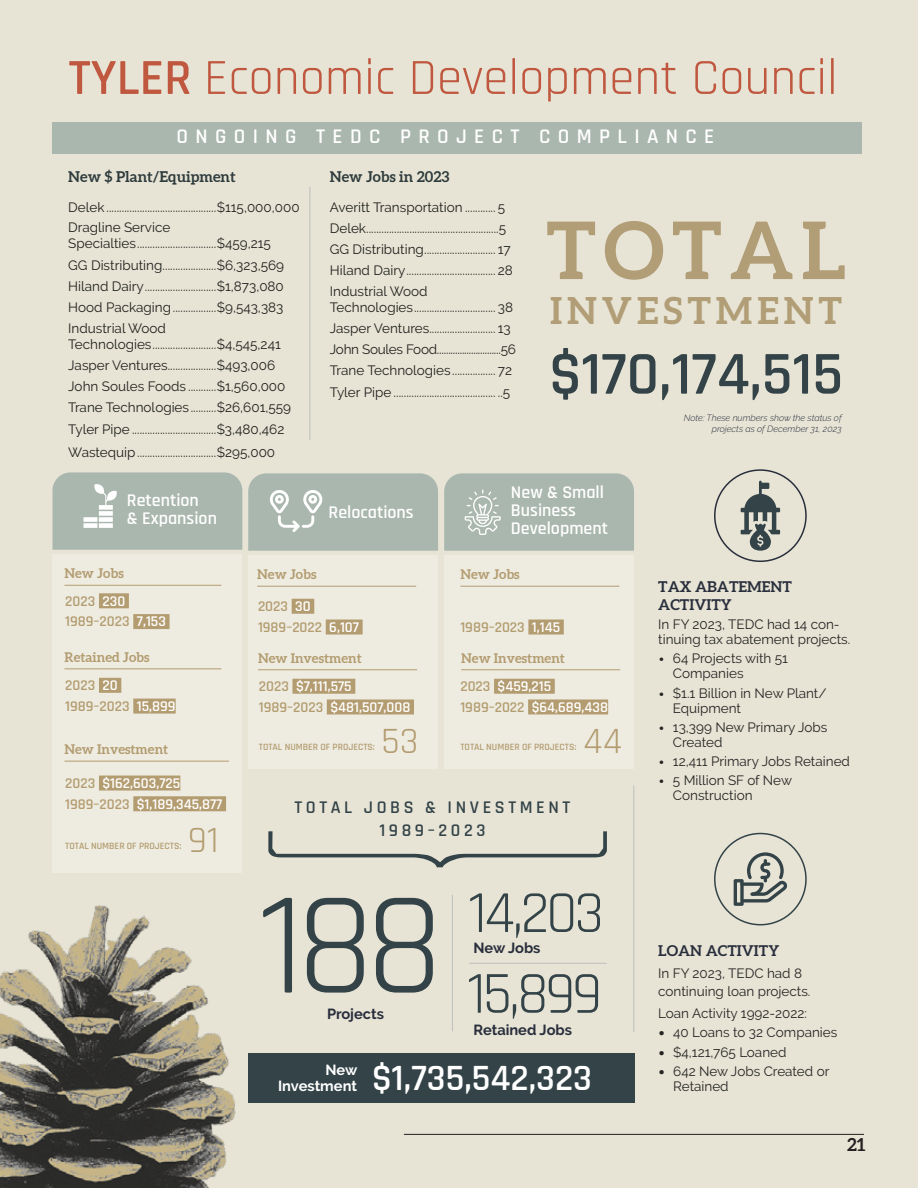
<style>
.page{position:relative;width:918px;height:1188px;background:#e7e4d5}
.page>*{position:absolute;margin:0;border:0;box-sizing:border-box;transform-origin:0 0}
.t1{font:147.3px "Rajdhani";color:#334348}
.t2{font:700 79.5px "Aleo";letter-spacing:.095em;color:#b19d76}
.t3{font:600 61.5px "Rajdhani";color:#334348}
.t4{font:60px "Rajdhani";letter-spacing:-.05em;color:#334348}
.t5{font:51px "Rajdhani";color:#c05840}
.t6{font:600 37.5px "Rajdhani";color:#fff}
.t7{font:700 37.5px "Aleo";letter-spacing:.13em;color:#b19d76}
.t8{font:37.5px "Rajdhani";color:#b39c70}
.t9{font:600 21px "Rajdhani";letter-spacing:.35em;color:#fff}
.t10{font:600 18px/18px "Rajdhani";color:#fff}
.t11{font:600 18px/22.5px "Rajdhani";letter-spacing:.2em;color:#334348;text-align:center}
.t12{font:700 18px "Aleo";color:#231f20}
.t13{font:600 15px "Rajdhani";color:#fff}
.t14{font:600 15px "Rajdhani";color:#b39c70}
.t15{font:700 15px "Aleo";color:#334348}
.t16{font:700 15px/18px "Aleo";color:#292e3c}
.t17{font:700 14.7px "Raleway";color:#292e3c}
.t18{font:700 14.7px/15.6px "Raleway";color:#fff;text-align:right}
.t19{font:13.5px/20.9px "Raleway";color:#242423}
.t20{font:700 13.5px "Aleo";color:#b39c70}
.t21{font:600 9.75px "Rajdhani";color:#b39c70}
.t22{font:italic 300 9px/10.8px "Raleway";color:#292e3c;text-align:right}
.s1{font-weight:600}
.s2{color:#fff}
.s3{color:#b39c70}
.s4{font-size:19.5px}
.s5{font-weight:800;font-size:19.5px}
</style>
<div class="page">
<div style="left:52px;top:554px;width:190px;height:319px;background:#eeece1"></div>
<div style="left:248px;top:555px;width:190px;height:214px;background:#eeece1"></div>
<div style="left:444px;top:555px;width:190px;height:214px;background:#eeece1"></div>
<div style="left:52px;top:122px;width:810px;height:32px;background:#aab7af"></div>
<hr style="left:310px;top:187px;width:1px;height:253px;background:#bcbec0">
<div style="left:99px;top:593px;width:30px;height:15px;background:#b39c70"></div>
<div style="left:292px;top:599px;width:22px;height:15px;background:#b39c70"></div>
<div style="left:99px;top:678px;width:22px;height:15px;background:#b39c70"></div>
<div style="left:292px;top:679px;width:63px;height:15px;background:#b39c70"></div>
<div style="left:99px;top:776px;width:81px;height:15px;background:#b39c70"></div>
<div style="left:133px;top:614px;width:37px;height:15px;background:#b39c70"></div>
<div style="left:326px;top:620px;width:37px;height:15px;background:#b39c70"></div>
<div style="left:133px;top:699px;width:43px;height:15px;background:#b39c70"></div>
<div style="left:327px;top:699px;width:87px;height:15px;background:#b39c70"></div>
<div style="left:133px;top:796px;width:93px;height:15px;background:#b39c70"></div>
<div style="left:494px;top:679px;width:61px;height:15px;background:#b39c70"></div>
<div style="left:528px;top:620px;width:36px;height:15px;background:#b39c70"></div>
<div style="left:528px;top:699px;width:80px;height:15px;background:#b39c70"></div>
<hr style="left:64px;top:585px;width:157px;height:1px;background:#b39c70">
<hr style="left:257px;top:586px;width:159px;height:1px;background:#b39c70">
<hr style="left:460px;top:586px;width:159px;height:1px;background:#b39c70">
<hr style="left:64px;top:668px;width:157px;height:1px;background:#b39c70">
<hr style="left:258px;top:669px;width:159px;height:1px;background:#b39c70">
<hr style="left:461px;top:669px;width:159px;height:1px;background:#b39c70">
<hr style="left:64px;top:761px;width:165px;height:1px;background:#b39c70">
<svg style="left:52px;top:472px;width:190px;height:78px;background:#aebab2"></svg>
<svg style="left:248px;top:473px;width:190px;height:78px;background:#aebab2"></svg>
<svg style="left:444px;top:473px;width:190px;height:78px;background:#adb9b1"></svg>
<hr style="left:452px;top:895px;width:1px;height:136px;background:#bcbec0">
<hr style="left:634px;top:785px;width:1px;height:247px;background:#bcbec0">
<hr style="left:469px;top:963px;width:138px;height:1px;background:#bcbec0">
<div style="left:714px;top:833px;width:93px;height:92px;border:2px solid #334348;border-radius:50%"></div>
<svg style="left:734px;top:852px;width:53px;height:54px"></svg>
<div style="left:714px;top:469px;width:93px;height:93px;border:2px solid #292e3c;border-radius:50%"></div>
<svg style="left:741px;top:481px;width:39px;height:70px"></svg>
<div style="left:248px;top:1054px;width:387px;height:49px;background:#334348"></div>
<svg style="left:268px;top:831px;width:339px;height:36px"></svg>
<img style="left:0;top:905px;width:236px;height:283px">
<hr style="left:404px;top:1134px;width:460px;height:1px;background:#231f20">
<h3 class="t5" style="left:69px;top:49px;width:771px"><span class="s1">TYLER</span> Economic Development Council</h3>
<h3 class="t9" style="left:177px;top:124px;width:539px">ONGOING TEDC PROJECT COMPLIANCE</h3>
<p class="t15" style="left:68px;top:168px;width:169px">New $ Plant/Equipment</p>
<p class="t19" style="left:68px;top:198px;width:233px;line-height:19.4px">Delek ...........................................$115,000,000<br>Dragline Service</p>
<p class="t19" style="left:68px;top:232px;width:217px;line-height:22.4px">Specialties...............................$459,215<br>GG Distributing.....................$6,323,569</p>
<p class="t19" style="left:68px;top:276px;width:217px;text-align:justify">Hiland Dairy............................$1,873,080<br>Hood Packaging.................$9,543,383<br>Industrial Wood</p>
<p class="t19" style="left:68px;top:334px;width:224px">Technologies.........................$4,545,241<br>Jasper Ventures...................$493,006<br>John Soules Foods ...........$1,560,000<br>Trane Technologies..........$26,601,559</p>
<p class="t19" style="left:68px;top:418px;width:218px;line-height:22.4px">Tyler Pipe .................................$3,480,462<br>Wastequip...............................$295,000</p>
<p class="t15" style="left:330px;top:168px;width:121px">New Jobs in 2023</p>
<p class="t19" style="left:330px;top:197px;width:185px">Averitt Transportation ............ 5<br>Delek....................................................5<br>GG Distributing............................ 17<br>Hiland Dairy................................... 28<br>Industrial Wood</p>
<p class="t19" style="left:330px;top:297px;width:188px">Technologies................................ 38<br>Jasper Ventures.......................... 13<br>John Soules Food............................56<br>Trane Technologies................. 72</p>
<p class="t19" style="left:330px;top:382px;width:182px">Tyler Pipe ........................................ ..5</p>
<h2 class="t2" style="left:546px;top:201px;width:302px">TOTAL</h2>
<h3 class="t7" style="left:550px;top:287px;width:294px">INVESTMENT</h3>
<h3 class="t3" style="left:549px;top:337px;width:295px">$170,174,515</h3>
<p class="t22" style="left:684px;top:413px;width:159px">Note: These numbers show the status of projects as of December 31, 2023</p>
<h3 class="t10" style="left:127px;top:492px;width:92px">Retention<br>&amp; Expansion</h3>
<h3 class="t10" style="left:329px;top:504px;width:87px">Relocations</h3>
<h3 class="t10" style="left:511px;top:484px;width:99px">New &amp; Small<br>Business<br>Development</h3>
<p class="t20" style="left:64px;top:565px;width:61px">New Jobs</p>
<p class="t20" style="left:257px;top:566px;width:61px">New Jobs</p>
<p class="t20" style="left:460px;top:566px;width:61px">New Jobs</p>
<p class="t14" style="left:65px;top:592px;width:62px">2023 <span class="s2">230</span></p>
<p class="t14" style="left:258px;top:597px;width:54px">2023 <span class="s2">30</span></p>
<p class="t14" style="left:65px;top:613px;width:102px">1989–2023 <span class="s2">7,153</span></p>
<p class="t14" style="left:258px;top:618px;width:103px">1989–2022 <span class="s2">6,107</span></p>
<p class="t14" style="left:460px;top:618px;width:101px">1989–2023 <span class="s2">1,145</span></p>
<p class="t20" style="left:64px;top:649px;width:87px">Retained Jobs</p>
<p class="t20" style="left:258px;top:649px;width:105px">New Investment</p>
<p class="t20" style="left:461px;top:649px;width:105px">New Investment</p>
<p class="t14" style="left:65px;top:676px;width:54px">2023 <span class="s2">20</span></p>
<p class="t13" style="left:259px;top:677px;width:94px"><span class="s3">2023</span> $7,111,575</p>
<p class="t13" style="left:460px;top:677px;width:92px"><span class="s3">2023</span> $459,215</p>
<p class="t14" style="left:65px;top:697px;width:112px">1989–2023 <span class="s2">15,899</span></p>
<p class="t13" style="left:259px;top:698px;width:153px"><span class="s3">1989–2023</span> $481,507,008</p>
<p class="t13" style="left:460px;top:698px;width:149px"><span class="s3">1989–2022</span> $64,689,438</p>
<p class="t20" style="left:64px;top:741px;width:105px">New Investment</p>
<p class="t21" style="left:259px;top:741px;width:118px">TOTAL NUMBER OF PROJECTS:</p>
<h3 class="t8" style="left:382px;top:719px;width:38px">53</h3>
<p class="t21" style="left:460px;top:741px;width:118px">TOTAL NUMBER OF PROJECTS:</p>
<h3 class="t8" style="left:583px;top:719px;width:40px">44</h3>
<p class="t13" style="left:65px;top:774px;width:117px"><span class="s3">2023</span> $162,603,725</p>
<p class="t13" style="left:65px;top:795px;width:159px"><span class="s3">1989–2023</span> $1,189,345,877</p>
<p class="t21" style="left:65px;top:840px;width:118px">TOTAL NUMBER OF PROJECTS:</p>
<h3 class="t8" style="left:188px;top:818px;width:32px">91</h3>
<h3 class="t11" style="left:294px;top:797px;width:277px">TOTAL JOBS &amp; INVESTMENT<br>1989–2023</h3>
<h1 class="t1" style="left:258px;top:862px;width:186px">188</h1>
<h3 class="t4" style="left:468px;top:879px;width:137px">14,203</h3>
<p class="t17" style="left:327px;top:1005px;width:58px">Projects</p>
<p class="t17" style="left:474px;top:940px;width:69px">New Jobs</p>
<h3 class="t4" style="left:467px;top:959px;width:137px">15,899</h3>
<p class="t18" style="left:278px;top:1063px;width:81px">New<br>Investment</p>
<p class="t17" style="left:474px;top:1022px;width:100px">Retained Jobs</p>
<h3 class="t6" style="left:372px;top:1056px;width:222px">$1,735,542,323</h3>
<p class="t16" style="left:658px;top:578px;width:135px">TAX ABATEMENT<br>ACTIVITY</p>
<p class="t19" style="left:658px;top:617px;width:194px;line-height:15px">In FY 2023, TEDC had 14 con&shy;tinuing tax abatement projects.</p>
<p class="t19" style="left:673px;top:651px;width:117px;line-height:15px;text-indent:-15px"><span class="s4">•</span> 64 Projects with 51<br>Companies</p>
<p class="t19" style="left:673px;top:685px;width:155px;line-height:15px;text-indent:-15px"><span class="s4">•</span> $1.1 Billion in New Plant/<br>Equipment</p>
<p class="t19" style="left:673px;top:720px;width:156px;line-height:15px;text-indent:-15px"><span class="s4">•</span> 13,399 New Primary Jobs<br>Created</p>
<p class="t19" style="left:658px;top:751px;width:193px"><span class="s4">•</span> 12,411 Primary Jobs Retained</p>
<p class="t19" style="left:673px;top:773px;width:121px;line-height:15px;text-indent:-15px"><span class="s4">•</span> 5 Million SF of New<br>Construction</p>
<p class="t16" style="left:658px;top:942px;width:122px">LOAN ACTIVITY</p>
<p class="t19" style="left:658px;top:964px;width:154px;line-height:18px">In FY 2023, TEDC had 8 continuing loan projects.</p>
<p class="t19" style="left:658px;top:1003px;width:150px">Loan Activity 1992-2022:</p>
<p class="t19" style="left:658px;top:1022px;width:181px"><span class="s5">•</span> 40 Loans to 32 Companies</p>
<p class="t19" style="left:658px;top:1042px;width:130px"><span class="s5">•</span> $4,121,765 Loaned</p>
<p class="t19" style="left:673px;top:1064px;width:158px;line-height:15px;text-indent:-15px"><span class="s5">•</span> 642 New Jobs Created or<br>Retained</p>
<h3 class="t12" style="left:847px;top:1133px;width:20px">21</h3>
</div>
